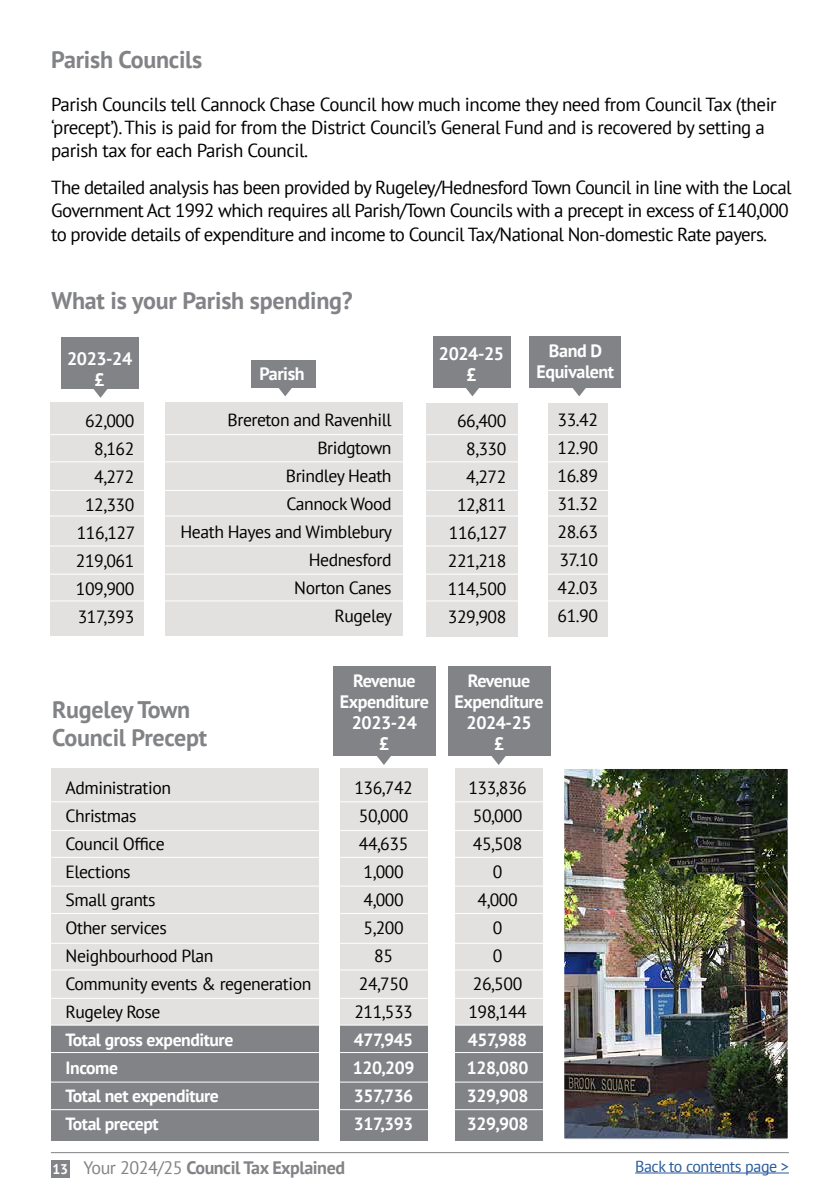
<style>
.page{position:relative;width:840px;height:1191px;background:#fff}
.page>*{position:absolute;margin:0;border:0;box-sizing:border-box;transform-origin:0 0}
.acc_sub_titles{font:700 24px/28px "PT Sans";letter-spacing:-.01em;color:#828386}
.t1{font:18.8px/23px "PT Sans";letter-spacing:-.035em;color:#000}
.TABLE_TEXT_1{font:700 18px/21px "PT Sans";letter-spacing:-.025em;color:#fff}
.t2{font:700 18px "PT Sans";letter-spacing:-.025em;color:#828386}
.t3{font:17.6px/28px "PT Sans";letter-spacing:-.025em;color:#000;text-align:center}
.t4{font:700 17.6px "PT Sans";letter-spacing:-.025em;color:#fff}
.t5{font:16px "PT Sans";letter-spacing:-.025em;color:#275b9b}
.s1{font-size:14px;color:#fff}
.s2{font-weight:400}
</style>
<div class="page">
<div style="left:51px;top:1159px;width:19px;height:18px;background:#828386"></div>
<hr style="left:51px;top:1152px;width:737px;height:1px;background:#828386">
<hr style="left:634px;top:1172px;width:154px;height:1px;background:#275b9b">
<div style="left:529px;top:336px;width:92px;height:51px;background:#828386"></div>
<svg style="left:570px;top:387px;width:17px;height:9px"></svg>
<div style="left:432px;top:336px;width:78px;height:51px;background:#828386"></div>
<svg style="left:463px;top:387px;width:18px;height:9px"></svg>
<div style="left:251px;top:360px;width:64px;height:27px;background:#828386"></div>
<svg style="left:276px;top:387px;width:18px;height:9px"></svg>
<div style="left:61px;top:338px;width:77px;height:51px;background:#828386"></div>
<svg style="left:93px;top:389px;width:15px;height:9px"></svg>
<div style="left:426px;top:403px;width:91px;height:234px;background:#e3e1e0"></div>
<div style="left:547px;top:403px;width:60px;height:234px;background:#e3e1e0"></div>
<div style="left:51px;top:1025px;width:267px;height:115px;background:#828386"></div>
<div style="left:51px;top:768px;width:267px;height:257px;background:#e3e1e0"></div>
<div style="left:340px;top:1025px;width:88px;height:115px;background:#828386"></div>
<div style="left:340px;top:768px;width:88px;height:257px;background:#e3e1e0"></div>
<div style="left:165px;top:402px;width:237px;height:234px;background:#e3e1e0"></div>
<div style="left:50px;top:402px;width:94px;height:234px;background:#e3e1e0"></div>
<hr style="left:44px;top:434px;width:581px;height:1px;background:#fff">
<hr style="left:44px;top:461px;width:574px;height:1px;background:#fff">
<hr style="left:44px;top:490px;width:574px;height:1px;background:#fff">
<hr style="left:44px;top:515px;width:574px;height:1px;background:#fff">
<hr style="left:44px;top:545px;width:574px;height:1px;background:#fff">
<hr style="left:44px;top:573px;width:574px;height:1px;background:#fff">
<hr style="left:44px;top:600px;width:574px;height:1px;background:#fff">
<div style="left:454px;top:1025px;width:88px;height:115px;background:#828386"></div>
<div style="left:454px;top:768px;width:88px;height:257px;background:#e3e1e0"></div>
<hr style="left:29px;top:801px;width:540px;height:1px;background:#fff">
<hr style="left:26px;top:830px;width:540px;height:1px;background:#fff">
<hr style="left:32px;top:857px;width:540px;height:1px;background:#fff">
<hr style="left:29px;top:885px;width:540px;height:1px;background:#fff">
<hr style="left:26px;top:913px;width:540px;height:1px;background:#fff">
<hr style="left:22px;top:942px;width:540px;height:1px;background:#fff">
<hr style="left:29px;top:969px;width:540px;height:1px;background:#fff">
<hr style="left:26px;top:997px;width:540px;height:1px;background:#fff">
<hr style="left:29px;top:1052px;width:541px;height:1px;background:#fff">
<hr style="left:37px;top:1024px;width:529px;height:1px;background:#fff">
<hr style="left:32px;top:1081px;width:534px;height:1px;background:#fff">
<hr style="left:32px;top:1109px;width:534px;height:1px;background:#fff">
<img style="left:564px;top:769px;width:222px;height:369px">
<div style="left:562px;top:767px;width:226px;height:373px;border:1px solid #fff"></div>
<svg style="left:377px;top:756px;width:14px;height:9px"></svg>
<div style="left:333px;top:667px;width:102px;height:89px;background:#828386"></div>
<svg style="left:491px;top:756px;width:15px;height:9px"></svg>
<div style="left:448px;top:667px;width:102px;height:89px;background:#828386"></div>
<h1 class="acc_sub_titles" style="left:51px;top:45px;width:152px">Parish Councils</h1>
<p class="t1" style="left:51px;top:92px;width:726px">Parish Councils tell Cannock Chase Council how much income they need from Council Tax (their ‘precept’). This is paid for from the District Council’s General Fund and is recovered by setting a parish tax for each Parish Council.</p>
<p class="t1" style="left:51px;top:176px;width:741px">The detailed analysis has been provided by Rugeley/Hednesford Town Council in line with the Local<br>Government Act 1992 which requires all Parish/Town Councils with a precept in excess of £140,000 to provide details of expenditure and income to Council Tax/National Non-domestic Rate payers.</p>
<h1 class="acc_sub_titles" style="left:51px;top:286px;width:302px">What is your Parish spending?</h1>
<p class="TABLE_TEXT_1" style="left:67px;top:348px;width:67px">2023-24</p>
<p class="TABLE_TEXT_1" style="left:94px;top:369px;width:12px">£</p>
<p class="t3" style="left:85px;top:406px;width:51px">62,000<br>8,162</p>
<p class="t3" style="left:85px;top:462px;width:51px">4,272<br>12,330</p>
<p class="t3" style="left:76px;top:518px;width:61px;text-align:left">116,127<br>219,061</p>
<p class="t3" style="left:76px;top:574px;width:60px">109,900</p>
<p class="t3" style="left:78px;top:602px;width:58px">317,393</p>
<p class="TABLE_TEXT_1" style="left:259px;top:363px;width:47px">Parish</p>
<p class="t3" style="left:227px;top:405px;width:165px">Brereton and Ravenhill</p>
<p class="t3" style="left:317px;top:433px;width:76px">Bridgtown</p>
<p class="t3" style="left:286px;top:461px;width:107px">Brindley Heath</p>
<p class="t3" style="left:286px;top:489px;width:106px">Cannock Wood</p>
<p class="t3" style="left:180px;top:517px;width:213px">Heath Hayes and Wimblebury</p>
<p class="t3" style="left:308px;top:545px;width:84px">Hednesford</p>
<p class="t3" style="left:294px;top:573px;width:99px">Norton Canes</p>
<p class="t3" style="left:334px;top:601px;width:59px">Rugeley</p>
<p class="TABLE_TEXT_1" style="left:438px;top:343px;width:67px">2024-25</p>
<p class="TABLE_TEXT_1" style="left:466px;top:364px;width:12px">£</p>
<p class="t3" style="left:457px;top:406px;width:51px">66,400<br>8,330</p>
<p class="t3" style="left:457px;top:462px;width:51px">4,272<br>12,811</p>
<p class="t3" style="left:447px;top:518px;width:61px;text-align:left">116,127<br>221,218</p>
<p class="t3" style="left:447px;top:574px;width:60px">114,500</p>
<p class="t3" style="left:447px;top:602px;width:60px">329,908</p>
<p class="TABLE_TEXT_1" style="left:548px;top:340px;width:55px">Band D</p>
<p class="TABLE_TEXT_1" style="left:536px;top:361px;width:79px">Equivalent</p>
<p class="t3" style="left:557px;top:405px;width:42px">33.42</p>
<p class="t3" style="left:557px;top:433px;width:42px">12.90</p>
<p class="t3" style="left:557px;top:461px;width:42px">16.89</p>
<p class="t3" style="left:557px;top:489px;width:42px">31.32</p>
<p class="t3" style="left:557px;top:517px;width:42px">28.63</p>
<p class="t3" style="left:559px;top:545px;width:40px">37.10</p>
<p class="t3" style="left:557px;top:573px;width:42px">42.03</p>
<p class="t3" style="left:557px;top:601px;width:42px">61.90</p>
<h1 class="acc_sub_titles" style="left:52px;top:695px;width:157px">Rugeley Town<br>Council Precept</h1>
<p class="t3" style="left:66px;top:773px;width:107px">Administration</p>
<p class="t3" style="left:66px;top:801px;width:72px">Christmas</p>
<p class="t3" style="left:66px;top:829px;width:101px">Council Office</p>
<p class="t3" style="left:66px;top:857px;width:67px">Elections</p>
<p class="t3" style="left:66px;top:885px;width:91px">Small grants</p>
<p class="t3" style="left:66px;top:913px;width:103px">Other services</p>
<p class="t3" style="left:66px;top:941px;width:149px">Neighbourhood Plan</p>
<p class="t3" style="left:66px;top:969px;width:247px">Community events &amp; regeneration</p>
<p class="t3" style="left:66px;top:997px;width:96px">Rugeley Rose</p>
<p class="t4" style="left:66px;top:1028px;width:169px">Total gross expenditure</p>
<p class="t4" style="left:66px;top:1056px;width:54px">Income</p>
<p class="t4" style="left:66px;top:1084px;width:155px">Total net expenditure</p>
<p class="t4" style="left:66px;top:1112px;width:95px">Total precept</p>
<p class="TABLE_TEXT_1" style="left:353px;top:670px;width:64px">Revenue</p>
<p class="TABLE_TEXT_1" style="left:381px;top:691px;width:49px;text-indent:-41px">Expenditure<br>1 2</p>
<p class="TABLE_TEXT_1" style="left:379px;top:733px;width:12px">£</p>
<p class="TABLE_TEXT_1" style="left:351px;top:712px;width:67px">2023-24</p>
<p class="t3" style="left:354px;top:773px;width:60px">136,742</p>
<p class="t3" style="left:359px;top:801px;width:51px">50,000</p>
<p class="t3" style="left:359px;top:829px;width:51px">44,635</p>
<p class="t3" style="left:363px;top:857px;width:42px">1,000</p>
<p class="t3" style="left:363px;top:885px;width:42px">4,000</p>
<p class="t3" style="left:363px;top:913px;width:42px">5,200</p>
<p class="t3" style="left:374px;top:941px;width:20px">85</p>
<p class="t3" style="left:359px;top:969px;width:51px">24,750</p>
<p class="t3" style="left:354px;top:997px;width:60px">211,533</p>
<p class="t4" style="left:354px;top:1028px;width:61px">477,945</p>
<p class="t4" style="left:353px;top:1056px;width:63px">120,209</p>
<p class="t4" style="left:354px;top:1084px;width:61px">357,736</p>
<p class="t4" style="left:354px;top:1112px;width:61px">317,393</p>
<p class="TABLE_TEXT_1" style="left:467px;top:670px;width:64px">Revenue</p>
<p class="TABLE_TEXT_1" style="left:495px;top:691px;width:49px;text-indent:-41px">Expenditure<br>1 2</p>
<p class="TABLE_TEXT_1" style="left:493px;top:733px;width:12px">£</p>
<p class="TABLE_TEXT_1" style="left:466px;top:712px;width:67px">2024-25</p>
<p class="t3" style="left:468px;top:773px;width:60px">133,836</p>
<p class="t3" style="left:472px;top:801px;width:51px">50,000</p>
<p class="t3" style="left:472px;top:829px;width:51px">45,508</p>
<p class="t3" style="left:492px;top:857px;width:11px">0</p>
<p class="t3" style="left:477px;top:885px;width:42px">4,000</p>
<p class="t3" style="left:492px;top:913px;width:11px">0</p>
<p class="t3" style="left:492px;top:941px;width:11px">0</p>
<p class="t3" style="left:472px;top:969px;width:51px">26,500</p>
<p class="t3" style="left:468px;top:997px;width:60px">198,144</p>
<p class="t4" style="left:467px;top:1028px;width:61px">457,988</p>
<p class="t4" style="left:466px;top:1056px;width:63px">128,080</p>
<p class="t4" style="left:466px;top:1084px;width:63px">329,908</p>
<p class="t4" style="left:466px;top:1112px;width:63px">329,908</p>
<p class="t2" style="left:52px;top:1155px;width:294px"><span class="s1">13</span> <span class="s2">Your 2024/25</span> Council Tax Explained</p>
<p class="t5" style="left:634px;top:1155px;width:155px">Back to contents page &gt;</p>
</div>
